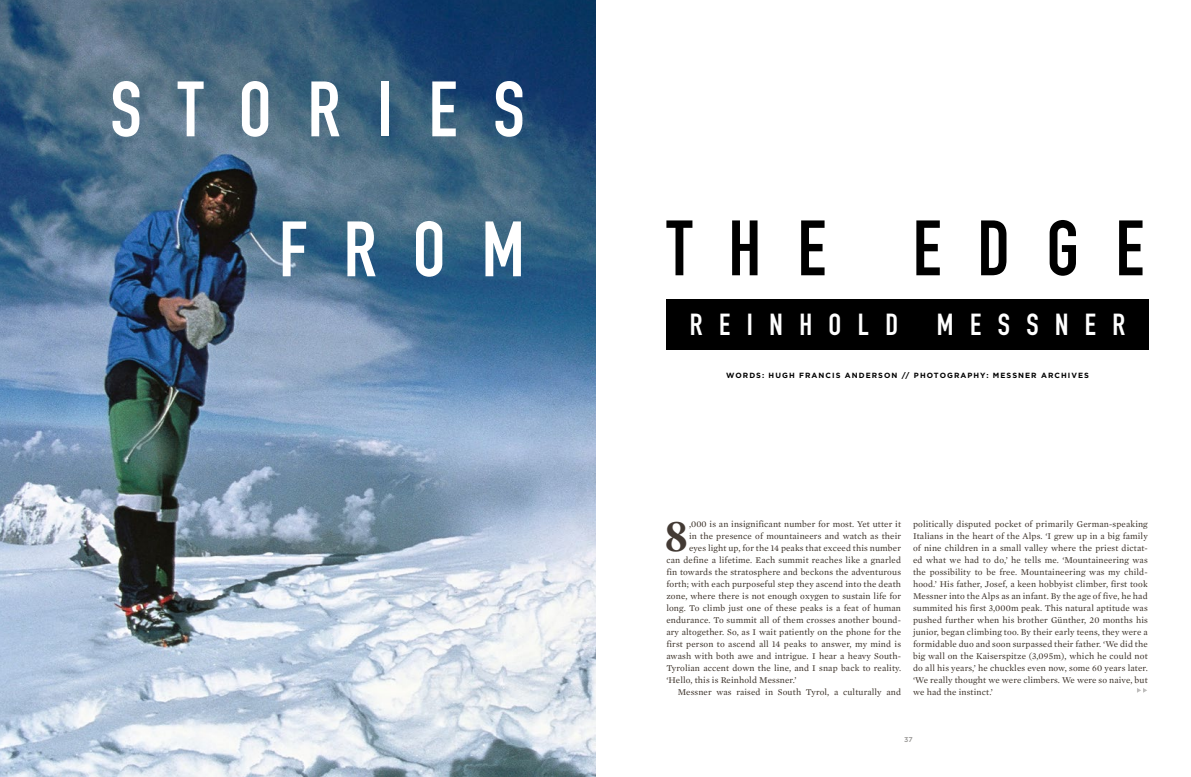
<style>
.page{position:relative;width:1191px;height:777px;background:#fff}
.page>*{position:absolute;margin:0;border:0;box-sizing:border-box;transform-origin:0 0}
.t1{font:700 77px/139.9px "DIN Condensed";letter-spacing:.47em;color:#fff;text-align:right}
.t2{font:700 77px "DIN Condensed";letter-spacing:.47em;color:#000}
.t3{font:700 46.7px "Mercury Display";color:#433a34}
.t4{font:700 30px "DIN Condensed";letter-spacing:.55em;color:#fff}
.t5{font:9px/12px "Mercury Text G1";letter-spacing:.015em;color:#382e25;text-align:justify}
.t6{font:700 7.5px "Gotham";letter-spacing:.14em;color:#000}
.t7{font:500 7px "Gotham";color:#949290}
</style>
<div class="page">
<img style="left:0;top:0;width:595px;height:777px">
<div style="left:666px;top:299px;width:482px;height:51px;background:#000"></div>
<svg style="left:1137px;top:688px;width:10px;height:4px"></svg>
<h1 class="t1" style="left:110px;top:50px;width:416px">STORIES<br>FROM</h1>
<h1 class="t2" style="left:666px;top:220px;width:479px">THE EDGE</h1>
<h3 class="t4" style="left:690px;top:313px;width:210px">REINHOLD</h3>
<h3 class="t4" style="left:937px;top:313px;width:190px">MESSNER</h3>
<p class="t6" style="left:726px;top:371px;width:364px">WORDS: HUGH FRANCIS ANDERSON // PHOTOGRAPHY: MESSNER ARCHIVES</p>
<h2 class="t3" style="left:664px;top:508px;width:25px">8</h2>
<p class="t5" style="left:689px;top:518px;width:213px">,000 is an insignificant number for most. Yet utter it</p>
<p class="t5" style="left:689px;top:530px;width:213px">in the presence of mountaineers and watch as their</p>
<p class="t5" style="left:689px;top:542px;width:213px">eyes light up, for the 14 peaks that exceed this number</p>
<p class="t5" style="left:666px;top:554px;width:236px">can define a lifetime. Each summit reaches like a gnarled</p>
<p class="t5" style="left:666px;top:566px;width:236px">fin towards the stratosphere and beckons the adventurous</p>
<p class="t5" style="left:666px;top:578px;width:236px">forth; with each purposeful step they ascend into the death</p>
<p class="t5" style="left:666px;top:590px;width:236px">zone, where there is not enough oxygen to sustain life for</p>
<p class="t5" style="left:666px;top:602px;width:236px">long. To climb just one of these peaks is a feat of human</p>
<p class="t5" style="left:666px;top:614px;width:236px">endurance. To summit all of them crosses another bound-</p>
<p class="t5" style="left:666px;top:626px;width:236px">ary altogether. So, as I wait patiently on the phone for the</p>
<p class="t5" style="left:666px;top:638px;width:236px">first person to ascend all 14 peaks to answer, my mind is</p>
<p class="t5" style="left:666px;top:650px;width:236px">awash with both awe and intrigue. I hear a heavy South-</p>
<p class="t5" style="left:666px;top:662px;width:236px">Tyrolian accent down the line, and I snap back to reality.</p>
<p class="t5" style="left:666px;top:674px;width:132px">‘Hello, this is Reinhold Messner.’</p>
<p class="t5" style="left:677px;top:686px;width:225px">Messner was raised in South Tyrol, a culturally and</p>
<p class="t5" style="left:913px;top:518px;width:236px">politically disputed pocket of primarily German-speaking Italians in the heart of the Alps. ‘I grew up in a big family of nine children in a small valley where the priest dictat&shy;ed what we had to do,’ he tells me. ‘Mountaineering was the possibility to be free. Mountaineering was my child&shy;hood.’ His father, Josef, a keen hobbyist climber, first took Messner into the Alps as an infant. By the age of five, he had summited his first 3,000m peak. This natural aptitude was pushed further when his brother Günther, 20 months his junior, began climbing too. By their early teens, they were a formidable duo and soon surpassed their father. ‘We did the big wall on the Kaiserspitze (3,095m), which he could not do all his years,’ he chuckles even now, some 60 years later. ‘We really thought we were climbers. We were so naive, but we had the instinct.’</p>
<p class="t7" style="left:904px;top:736px;width:10px">37</p>
</div>
